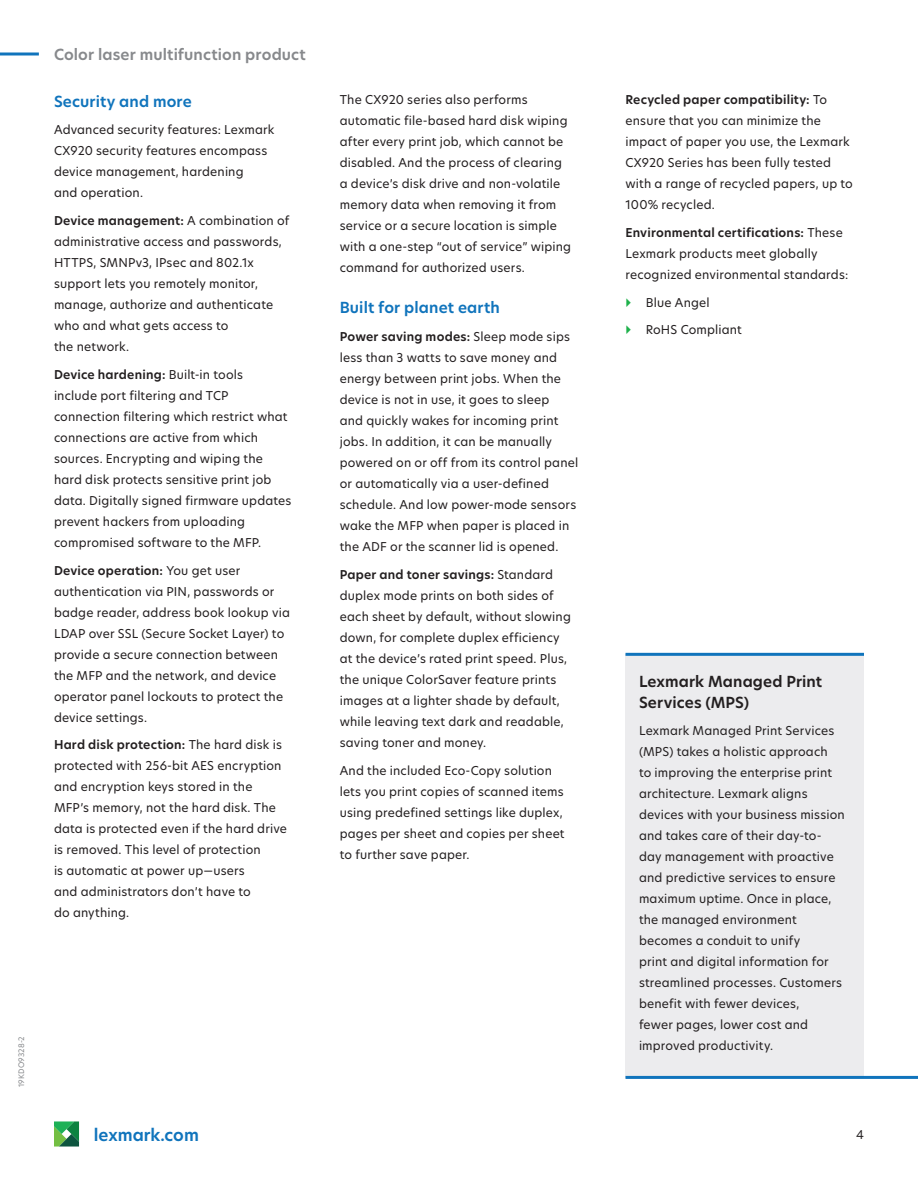
<style>
.page{position:relative;width:918px;height:1188px;background:#fff}
.page>*{position:absolute;margin:0;border:0;box-sizing:border-box;transform-origin:0 0}
.URL{font:600 16.5px "TP Hero";color:#1074bc}
.Body_header_-_level{font:600 15px "TP Hero";letter-spacing:.01em;color:#1074bc}
.Generic_Header{font:600 15px/21px "TP Hero";letter-spacing:.005em;color:#231f20}
.Document_label{font:600 15px "TP Hero";letter-spacing:.01em;color:#87898c}
.Body_Copy{font:12px/21px "TP Hero";letter-spacing:.015em;color:#231f20}
.Body_Copy_-_keep_wit{font:12px/21px "TP Hero";letter-spacing:.015em;color:#231f20}
.t1{font:7.5px "TP Hero";letter-spacing:.015em;color:#87898c}
.s1{font-weight:600}
</style>
<div class="page">
<svg style="left:0;top:52px;width:39px;height:4px"></svg>
<svg style="left:54px;top:1121px;width:25px;height:26px"></svg>
<div style="left:626px;top:654px;width:238px;height:423px;background:#ececee"></div>
<hr style="left:626px;top:1076px;width:238px;height:3px;background:#1074bc">
<hr style="left:864px;top:1076px;width:54px;height:3px;background:#1074bc">
<hr style="left:626px;top:653px;width:238px;height:3px;background:#1074bc">
<p class="Document_label" style="left:54px;top:44px;width:253px">Color laser multifunction product</p>
<p class="Body_header_-_level" style="left:54px;top:91px;width:139px">Security and more</p>
<p class="Body_Copy" style="left:54px;top:119px;width:222px">Advanced security features: Lexmark<br>CX920 security features encompass device management, hardening<br>and operation.</p>
<p class="Body_Copy" style="left:54px;top:210px;width:237px"><span class="s1">Device management:</span> A combination of administrative access and passwords,<br>HTTPS, SMNPv3, IPsec and 802.1x support lets you remotely monitor, manage, authorize and authenticate who and what gets access to<br>the network.</p>
<p class="Body_Copy_-_keep_wit" style="left:54px;top:364px;width:239px"><span class="s1">Device hardening:</span> Built-in tools<br>include port filtering and TCP connection filtering which restrict what connections are active from which sources. Encrypting and wiping the hard disk protects sensitive print job data. Digitally signed firmware updates prevent hackers from uploading compromised software to the MFP.</p>
<p class="Body_Copy" style="left:54px;top:559px;width:237px"><span class="s1">Device operation:</span> You get user authentication via PIN, passwords or badge reader, address book lookup via LDAP over SSL (Secure Socket Layer) to provide a secure connection between the MFP and the network, and device operator panel lockouts to protect the device settings.</p>
<p class="Body_Copy" style="left:54px;top:734px;width:234px"><span class="s1">Hard disk protection:</span> The hard disk is protected with 256-bit AES encryption and encryption keys stored in the MFP’s memory, not the hard disk. The data is protected even if the hard drive is removed. This level of protection<br>is automatic at power up—users<br>and administrators don’t have to<br>do anything.</p>
<p class="Body_Copy" style="left:340px;top:89px;width:233px">The CX920 series also performs automatic file-based hard disk wiping after every print job, which cannot be disabled. And the process of clearing a device’s disk drive and non-volatile memory data when removing it from service or a secure location is simple with a one-step “out of service” wiping command for authorized users.</p>
<p class="Body_header_-_level" style="left:340px;top:298px;width:162px">Built for planet earth</p>
<p class="Body_Copy" style="left:340px;top:326px;width:240px"><span class="s1">Power saving modes:</span> Sleep mode sips less than 3 watts to save money and energy between print jobs. When the device is not in use, it goes to sleep<br>and quickly wakes for incoming print jobs. In addition, it can be manually powered on or off from its control panel or automatically via a user-defined schedule. And low power-mode sensors wake the MFP when paper is placed in the ADF or the scanner lid is opened.</p>
<p class="Body_Copy" style="left:340px;top:564px;width:233px"><span class="s1">Paper and toner savings:</span> Standard duplex mode prints on both sides of each sheet by default, without slowing down, for complete duplex efficiency at the device’s rated print speed. Plus, the unique ColorSaver feature prints images at a lighter shade by default, while leaving text dark and readable, saving toner and money.</p>
<p class="Body_Copy" style="left:340px;top:760px;width:226px">And the included Eco-Copy solution lets you print copies of scanned items using predefined settings like duplex, pages per sheet and copies per sheet to further save paper.</p>
<p class="t1" style="left:16px;top:1087px;width:52px;rotate:-90deg">19KDO9328-2</p>
<p class="URL" style="left:94px;top:1123px;width:106px">lexmark.com</p>
<p class="Body_Copy" style="left:626px;top:89px;width:229px"><span class="s1">Recycled paper compatibility:</span> To ensure that you can minimize the impact of paper you use, the Lexmark<br>CX920 Series has been fully tested with a range of recycled papers, up to<br>100% recycled.</p>
<p class="Body_Copy" style="left:626px;top:222px;width:224px"><span class="s1">Environmental certifications:</span> These<br>Lexmark products meet globally recognized environmental standards:</p>
<p class="Body_Copy" style="left:646px;top:292px;width:65px">Blue Angel</p>
<p class="Body_Copy" style="left:646px;top:319px;width:98px">RoHS Compliant</p>
<p class="Generic_Header" style="left:639px;top:671px;width:185px">Lexmark Managed Print<br>Services (MPS)</p>
<p class="Body_Copy" style="left:639px;top:720px;width:207px">Lexmark Managed Print Services (MPS) takes a holistic approach<br>to improving the enterprise print architecture. Lexmark aligns devices with your business mission and takes care of their day-to&shy;day management with proactive and predictive services to ensure maximum uptime. Once in place, the managed environment becomes a conduit to unify<br>print and digital information for streamlined processes. Customers benefit with fewer devices,<br>fewer pages, lower cost and improved productivity.</p>
<p class="Body_Copy" style="left:856px;top:1124px;width:9px">4</p>
</div>
